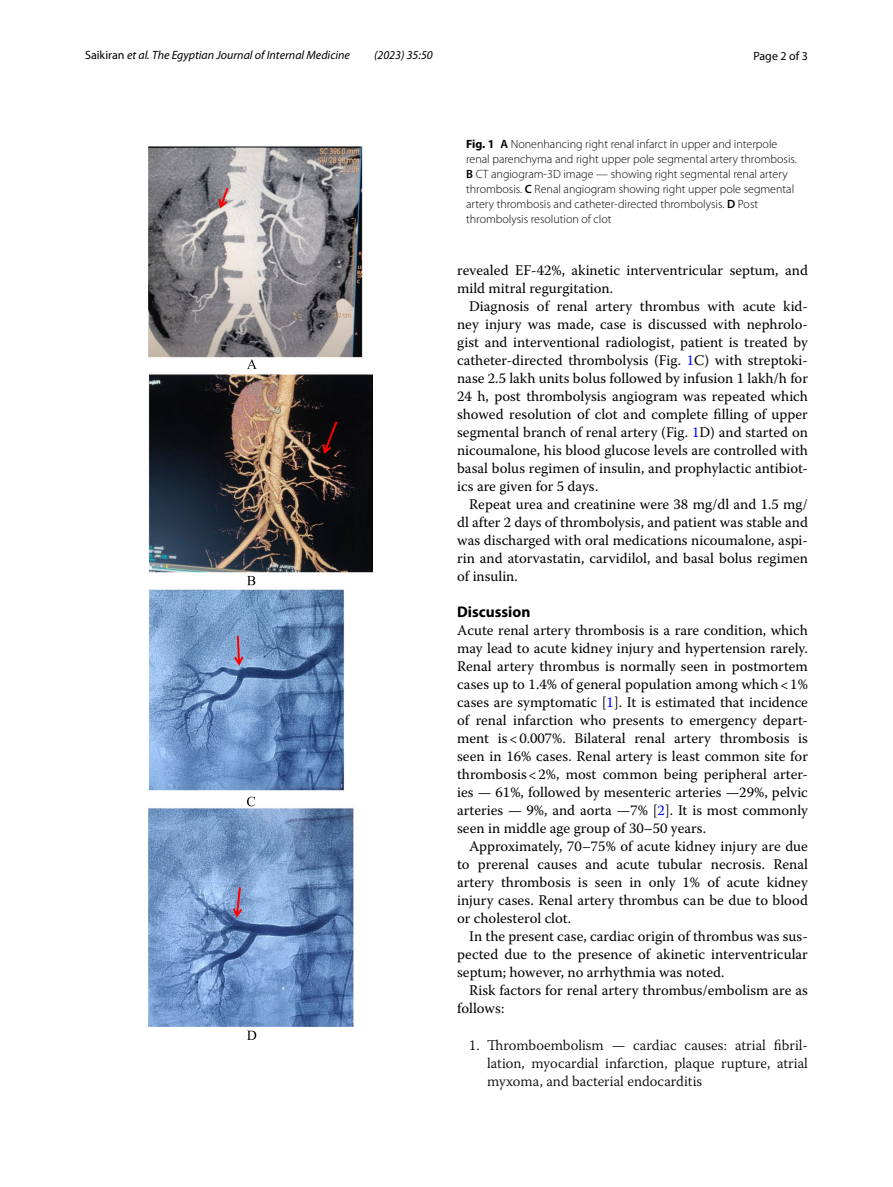
<style>
.page{position:relative;width:893px;height:1187px;background:#fff}
.page>*{position:absolute;margin:0;border:0;box-sizing:border-box;transform-origin:0 0}
.t1{font:700 15.45px "Myriad Pro";color:#000}
.t2{font:14.7px/18px "Warnock Pro";color:#000;text-align:justify}
.t3{font:300 14.7px/18px "Warnock Pro";color:#000;text-align:justify}
.t4{font:300 12px/15px "Myriad Pro";color:#000}
.t5{font:italic 12px "Myriad Pro";color:#000}
.t6{font:12px "Myriad Pro";color:#000}
.s1{font-style:normal}
.s2{font-weight:700}
.s3{font-weight:600}
.s4{color:#00f}
</style>
<div class="page">
<img style="left:148px;top:146px;width:224px;height:880px">
<svg style="left:247px;top:359px;width:10px;height:10px"></svg>
<svg style="left:219px;top:188px;width:9px;height:20px"></svg>
<svg style="left:247px;top:576px;width:8px;height:9px"></svg>
<svg style="left:247px;top:796px;width:8px;height:10px"></svg>
<svg style="left:323px;top:421px;width:14px;height:33px"></svg>
<svg style="left:234px;top:636px;width:9px;height:29px"></svg>
<svg style="left:247px;top:1030px;width:9px;height:9px"></svg>
<svg style="left:233px;top:887px;width:9px;height:30px"></svg>
<p class="t5" style="left:85px;top:48px;width:266px"><span class="s1">Saikiran</span> et al. The Egyptian Journal of Internal Medicine</p>
<p class="t5" style="left:374px;top:48px;width:60px">(2023) 35:50</p>
<p class="t6" style="left:753px;top:48px;width:56px">Page 2 of 3</p>
<p class="t4" style="left:466px;top:137px;width:332px"><span class="s2">Fig. 1</span> <span class="s3">A</span> Nonenhancing right renal infarct in upper and interpole renal parenchyma and right upper pole segmental artery thrombosis.<br><span class="s3">B</span> CT angiogram-3D image — showing right segmental renal artery thrombosis. <span class="s3">C</span> Renal angiogram showing right upper pole segmental artery thrombosis and catheter-directed thrombolysis. <span class="s3">D</span> Post thrombolysis resolution of clot</p>
<p class="t2" style="left:457px;top:261px;width:352px">revealed EF-42%, akinetic interventricular septum, and mild mitral regurgitation.</p>
<p class="t2" style="left:457px;top:297px;width:352px;text-indent:12px">Diagnosis of renal artery thrombus with acute kid&shy;ney injury was made, case is discussed with nephrolo&shy;gist and interventional radiologist, patient is treated by catheter-directed thrombolysis (Fig. <span class="s4">1</span>C) with streptoki&shy;nase 2.5 lakh units bolus followed by infusion 1 lakh/h for 24 h, post thrombolysis angiogram was repeated which showed resolution of clot and complete filling of upper segmental branch of renal artery (Fig. <span class="s4">1</span>D) and started on nicoumalone, his blood glucose levels are controlled with basal bolus regimen of insulin, and prophylactic antibiot&shy;ics are given for 5 days.</p>
<p class="t2" style="left:457px;top:495px;width:352px;text-indent:12px">Repeat urea and creatinine were 38 mg/dl and 1.5 mg/ dl after 2 days of thrombolysis, and patient was stable and was discharged with oral medications nicoumalone, aspi&shy;rin and atorvastatin, carvidilol, and basal bolus regimen of insulin.</p>
<p class="t1" style="left:457px;top:602px;width:75px">Discussion</p>
<p class="t2" style="left:457px;top:621px;width:352px">Acute renal artery thrombosis is a rare condition, which may lead to acute kidney injury and hypertension rarely.<br>Renal artery thrombus is normally seen in postmortem cases up to 1.4% of general population among which&lt;1% cases are symptomatic [<span class="s4">1</span>]. It is estimated that incidence of renal infarction who presents to emergency depart&shy;ment is&lt;0.007%. Bilateral renal artery thrombosis is seen in 16% cases. Renal artery is least common site for thrombosis&lt;2%, most common being peripheral arter&shy;ies — 61%, followed by mesenteric arteries —29%, pelvic arteries — 9%, and aorta —7% [<span class="s4">2</span>]. It is most commonly seen in middle age group of 30–50 years.</p>
<p class="t2" style="left:457px;top:837px;width:352px;text-indent:12px">Approximately, 70–75% of acute kidney injury are due to prerenal causes and acute tubular necrosis. Renal artery thrombosis is seen in only 1% of acute kidney injury cases. Renal artery thrombus can be due to blood or cholesterol clot.</p>
<p class="t2" style="left:457px;top:927px;width:352px;text-indent:12px">In the present case, cardiac origin of thrombus was sus&shy;pected due to the presence of akinetic interventricular septum; however, no arrhythmia was noted.</p>
<p class="t2" style="left:457px;top:981px;width:352px;text-indent:12px">Risk factors for renal artery thrombus/embolism are as follows:</p>
<p class="t3" style="left:487px;top:1035px;width:322px;text-indent:-18px">1. Thromboembolism — cardiac causes: atrial fibril&shy;lation, myocardial infarction, plaque rupture, atrial myxoma, and bacterial endocarditis</p>
</div>
